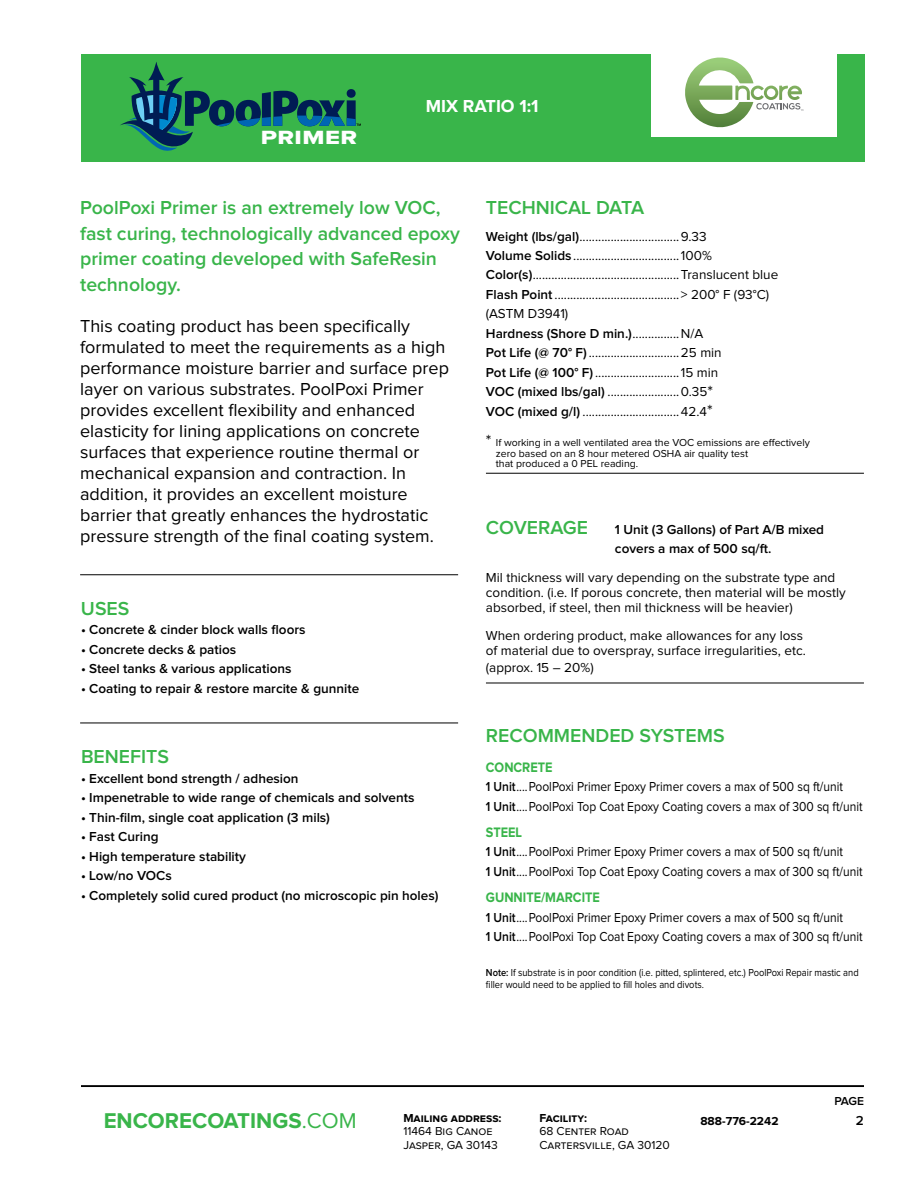
<style>
.page{position:relative;width:918px;height:1188px;background:#fff}
.page>*{position:absolute;margin:0;border:0;box-sizing:border-box;transform-origin:0 0}
.t1{font:700 22.2px "Proxima Nova";color:#39b54a}
.t2{font:22.2px "Proxima Nova";color:#39b54a}
.t3{font:19.8px "Proxima Nova Extrabld";letter-spacing:.02em;color:#fff;scale:1.28 1}
.t4{font:600 19.5px/25.5px "Proxima Nova";color:#39b54a}
.t5{font:18px/21px "Proxima Nova";color:#000}
.t6{font:700 18px "Proxima Nova";color:#fff}
.t7{font:700 14.25px "Proxima Nova";color:#39b54a;scale:.89 1}
.t8{font:13.5px/19.5px "Proxima Nova";color:#000}
.t9{font:600 13.5px/19.5px "Proxima Nova";color:#000}
.t10{font:13.5px/19.5px "Proxima Nova";color:#000;scale:.89 1}
.t11{font:12px/13.5px "Proxima Nova";color:#000}
.t12{font:700 12px "Proxima Nova";color:#000}
.t13{font:600 12px "Proxima Nova";color:#000}
.t14{font:10.5px/12px "Proxima Nova";color:#000;scale:.89 1}
.t15{font:10.5px/10.5px "Proxima Nova";color:#000}
.s1{font-weight:600}
.s2{font-size:16.5px}
.s3{font-weight:700}
</style>
<div class="page">
<hr style="left:80px;top:723px;width:378px;height:1px;background:#000">
<hr style="left:80px;top:574px;width:378px;height:1px;background:#000">
<hr style="left:486px;top:683px;width:378px;height:1px;background:#000">
<hr style="left:486px;top:473px;width:378px;height:1px;background:#000">
<hr style="left:81px;top:1085px;width:783px;height:2px;background:#000">
<div style="left:81px;top:54px;width:784px;height:108px;background:#39b54a"></div>
<svg style="left:120px;top:62px;width:241px;height:89px"></svg>
<div style="left:652px;top:50px;width:185px;height:87px;background:#fff"></div>
<svg style="left:685px;top:58px;width:118px;height:69px"></svg>
<h2 class="t3" style="left:261px;top:129px;width:77px">PRIMER</h2>
<h3 class="t6" style="left:426px;top:98px;width:114px">MIX RATIO 1:1</h3>
<h3 class="t4" style="left:80px;top:196px;width:381px">PoolPoxi Primer is an extremely low VOC, fast curing, technologically advanced epoxy primer coating developed with SafeResin technology.</h3>
<p class="t5" style="left:80px;top:316px;width:370px">This coating product has been specifically formulated to meet the requirements as a high performance moisture barrier and surface prep layer on various substrates. PoolPoxi Primer provides excellent flexibility and enhanced elasticity for lining applications on concrete surfaces that experience routine thermal or mechanical expansion and contraction. In addition, it provides an excellent moisture barrier that greatly enhances the hydrostatic pressure strength of the final coating system.</p>
<h3 class="t4" style="left:81px;top:597px;width:50px">Uses</h3>
<p class="t9" style="left:81px;top:621px;width:226px">• Concrete &amp; cinder block walls floors</p>
<p class="t9" style="left:81px;top:640px;width:157px">• Concrete decks &amp; patios</p>
<p class="t9" style="left:81px;top:660px;width:212px">• Steel tanks &amp; various applications</p>
<p class="t9" style="left:81px;top:679px;width:280px">• Coating to repair &amp; restore marcite &amp; gunnite</p>
<h3 class="t4" style="left:81px;top:745px;width:89px">Benefits</h3>
<p class="t9" style="left:81px;top:769px;width:219px">• Excellent bond strength / adhesion</p>
<p class="t9" style="left:81px;top:789px;width:335px">• Impenetrable to wide range of chemicals and solvents</p>
<p class="t9" style="left:81px;top:808px;width:251px">• Thin-film, single coat application (3 mils)</p>
<p class="t9" style="left:81px;top:828px;width:79px">• Fast Curing</p>
<p class="t9" style="left:81px;top:847px;width:166px">• High temperature stability</p>
<p class="t9" style="left:81px;top:867px;width:92px">• Low/no VOCs</p>
<p class="t9" style="left:81px;top:886px;width:359px">• Completely solid cured product (no microscopic pin holes)</p>
<h3 class="t4" style="left:486px;top:196px;width:160px">Technical Data</h3>
<p class="t8" style="left:486px;top:227px;width:294px"><span class="s1">Weight (lbs/gal)</span>................................9.33<br><span class="s1">Volume Solids</span> ..................................100% <span class="s1">Color(s)</span>...............................................Translucent blue <span class="s1">Flash Point</span>........................................&gt; 200° F (93°C) (ASTM D3941)<br><span class="s1">Hardness (Shore D min.)</span>...............N/A<br><span class="s1">Pot Life (@ 70° F)</span> .............................25 min<br><span class="s1">Pot Life (@ 100° F)</span>...........................15 min<br><span class="s1">VOC (mixed lbs/gal)</span> .......................0.35<span class="s2">*<br></span><span class="s1">VOC (mixed g/l)</span> ...............................42.4<span class="s2">*</span></p>
<p class="t15" style="left:496px;top:438px;width:316px;text-indent:-10px"><span class="s2">*</span> If working in a well ventilated area the VOC emissions are effectively zero based on an 8 hour metered OSHA air quality test<br>that produced a 0 PEL reading.</p>
<h3 class="t4" style="left:486px;top:515px;width:104px">Coverage</h3>
<p class="t9" style="left:615px;top:520px;width:211px">1 Unit (3 Gallons) of Part A/B mixed covers a max of 500 sq/ft.</p>
<p class="t8" style="left:486px;top:570px;width:361px;line-height:15px">Mil thickness will vary depending on the substrate type and condition. (i.e. If porous concrete, then material will be mostly absorbed, if steel, then mil thickness will be heavier)</p>
<p class="t8" style="left:486px;top:629px;width:321px;line-height:15px">When ordering product, make allowances for any loss of material due to overspray, surface irregularities, etc.</p>
<p class="t8" style="left:486px;top:658px;width:109px">(approx. 15 – 20%)</p>
<h3 class="t4" style="left:486px;top:723px;width:240px">Recomm ended Systems</h3>
<p class="t7" style="left:486px;top:760px;width:31px">CONCRE</p>
<p class="t7" style="left:538px;top:760px;width:17px">TE</p>
<p class="t10" style="left:486px;top:777px;width:425px"><span class="s1">1 Unit</span>....PoolPoxi Primer Epoxy Primer covers a max of 500 sq ft/unit<br><span class="s1">1 Unit</span>....PoolPoxi Top Coat Epoxy Coating covers a max of 300 sq ft/unit</p>
<p class="t7" style="left:486px;top:826px;width:26px">STEEL</p>
<p class="t10" style="left:486px;top:843px;width:425px"><span class="s1">1 Unit</span>....PoolPoxi Primer Epoxy Primer covers a max of 500 sq ft/unit<br><span class="s1">1 Unit</span>....PoolPoxi Top Coat Epoxy Coating covers a max of 300 sq ft/unit</p>
<p class="t7" style="left:486px;top:891px;width:128px">GUNN ITE/MARCITE</p>
<p class="t10" style="left:486px;top:908px;width:425px"><span class="s1">1 Unit</span>....PoolPoxi Primer Epoxy Primer covers a max of 500 sq ft/unit<br><span class="s1">1 Unit</span>....PoolPoxi Top Coat Epoxy Coating covers a max of 300 sq ft/unit</p>
<p class="t14" style="left:486px;top:967px;width:420px"><span class="s1">Note:</span> If substrate is in poor condition (i.e. pitted, splintered, etc.) PoolPoxi Repair mastic and filler would need to be applied to fill holes and divots.</p>
<p class="t13" style="left:834px;top:1096px;width:31px">Page</p>
<h1 class="t1" style="left:104px;top:1111px;width:117px">ENCORECOATI</h1>
<h1 class="t2" style="left:256px;top:1111px;width:102px"><span class="s3">NGS</span>.COM</h1>
<p class="t12" style="left:700px;top:1115px;width:80px">888-776-2242</p>
<p class="t12" style="left:403px;top:1112px;width:100px">MAILING ADDRESS:</p>
<p class="t9" style="left:856px;top:1111px;width:10px">2</p>
<p class="t11" style="left:403px;top:1125px;width:96px">11464 Big Canoe<br>Jasper, GA 30143</p>
<p class="t12" style="left:539px;top:1112px;width:49px">FACILITY:</p>
<p class="t11" style="left:539px;top:1125px;width:132px">68 Center Road<br>Cartersville, GA 30120</p>
</div>
